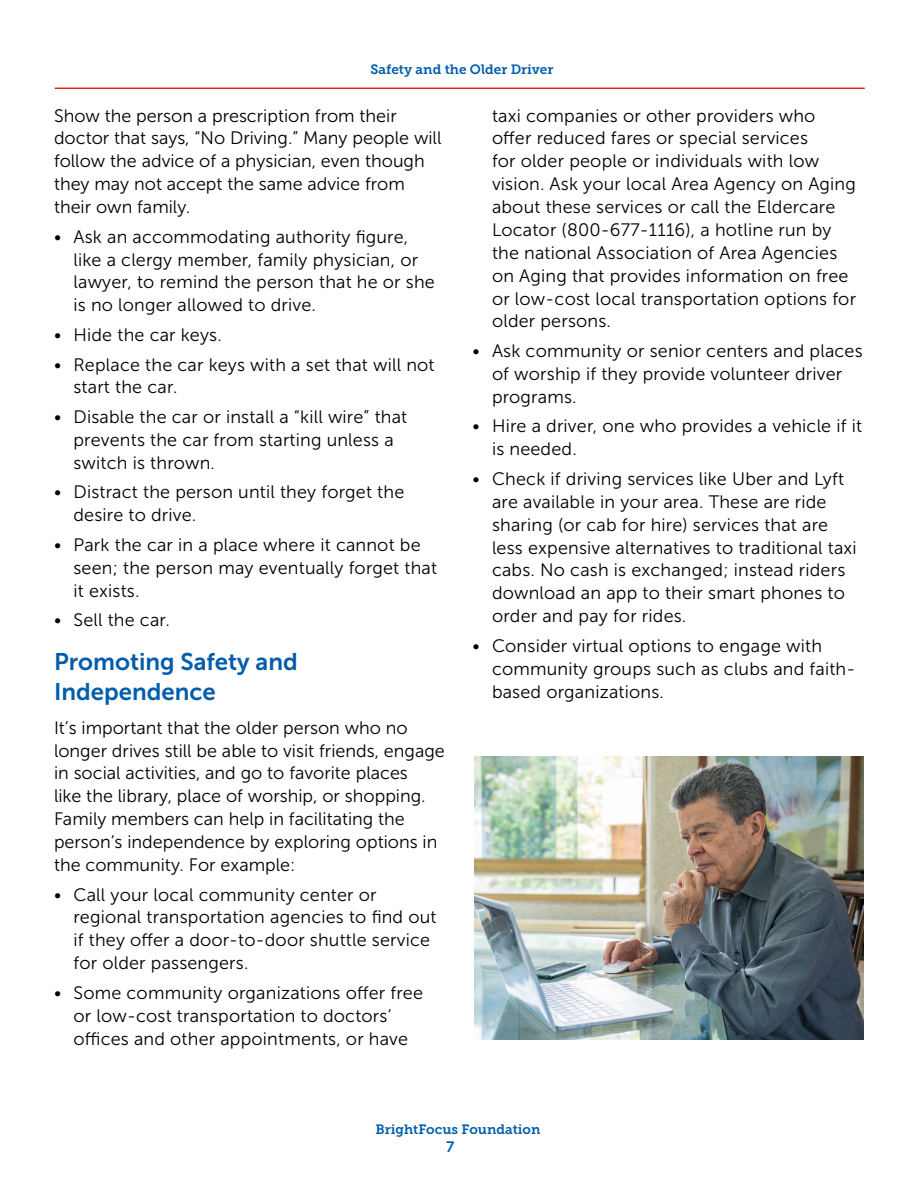
<style>
.page{position:relative;width:918px;height:1188px;background:#fff}
.page>*{position:absolute;margin:0;border:0;box-sizing:border-box;transform-origin:0 0}
.t1{font:24px/30px "Museo Sans 700";color:#015dab}
.P_-_Body{font:18px/22.8px "Museo Sans 300";letter-spacing:.01em;color:#000}
.t2{font:15px "Museo Sans 700";color:#015dab}
.t3{font:13.5px "Museo Slab 700";color:#015dab}
</style>
<div class="page">
<hr style="left:55px;top:88px;width:810px;height:1px;background:#ed1d24">
<img style="left:474px;top:756px;width:390px;height:284px">
<p class="t3" style="left:370px;top:61px;width:185px">Safety and the Older Driver</p>
<p class="P_-_Body" style="left:54px;top:104px;width:389px">Show the person a prescription from their doctor that says, “No Driving.” Many people will follow the advice of a physician, even though they may not accept the same advice from their own family.</p>
<p class="P_-_Body" style="left:74px;top:225px;width:363px;text-indent:-20px">• Ask an accommodating authority figure, like a clergy member, family physician, or lawyer, to remind the person that he or she is no longer allowed to drive.</p>
<p class="P_-_Body" style="left:54px;top:323px;width:169px">• Hide the car keys.</p>
<p class="P_-_Body" style="left:74px;top:353px;width:363px;text-indent:-20px">• Replace the car keys with a set that will not start the car.</p>
<p class="P_-_Body" style="left:74px;top:406px;width:335px;text-indent:-20px">• Disable the car or install a “kill wire” that prevents the car from starting unless a switch is thrown.</p>
<p class="P_-_Body" style="left:74px;top:481px;width:332px;text-indent:-20px">• Distract the person until they forget the desire to drive.</p>
<p class="P_-_Body" style="left:74px;top:533px;width:365px;text-indent:-20px">• Park the car in a place where it cannot be seen; the person may eventually forget that it exists.</p>
<p class="P_-_Body" style="left:54px;top:609px;width:118px">• Sell the car.</p>
<h3 class="t1" style="left:54px;top:646px;width:245px">Promoting Safety and<br>Independence</h3>
<p class="P_-_Body" style="left:54px;top:716px;width:392px">It’s important that the older person who no longer drives still be able to visit friends, engage in social activities, and go to favorite places<br>like the library, place of worship, or shopping.<br>Family members can help in facilitating the person’s independence by exploring options in the community. For example:</p>
<p class="P_-_Body" style="left:74px;top:883px;width:365px;text-indent:-20px">• Call your local community center or regional transportation agencies to find out if they offer a door-to-door shuttle service for older passengers.</p>
<p class="P_-_Body" style="left:74px;top:981px;width:351px;text-indent:-20px">• Some community organizations offer free or low-cost transportation to doctors’ offices and other appointments, or have</p>
<p class="P_-_Body" style="left:492px;top:104px;width:366px">taxi companies or other providers who offer reduced fares or special services<br>for older people or individuals with low vision. Ask your local Area Agency on Aging about these services or call the Eldercare Locator (800-677-1116), a hotline run by the national Association of Area Agencies on Aging that provides information on free or low-cost local transportation options for older persons.</p>
<p class="P_-_Body" style="left:492px;top:340px;width:372px;text-indent:-20px">• Ask community or senior centers and places of worship if they provide volunteer driver programs.</p>
<p class="P_-_Body" style="left:492px;top:415px;width:372px;text-indent:-20px">• Hire a driver, one who provides a vehicle if it is needed.</p>
<p class="P_-_Body" style="left:492px;top:467px;width:366px;text-indent:-20px">• Check if driving services like Uber and Lyft are available in your area. These are ride sharing (or cab for hire) services that are less expensive alternatives to traditional taxi cabs. No cash is exchanged; instead riders download an app to their smart phones to order and pay for rides.</p>
<p class="P_-_Body" style="left:492px;top:634px;width:365px;text-indent:-20px">• Consider virtual options to engage with community groups such as clubs and faith&shy;based organizations.</p>
<p class="t3" style="left:376px;top:1122px;width:166px">BrightFocus Foundation</p>
<p class="t2" style="left:446px;top:1138px;width:10px">7</p>
</div>
